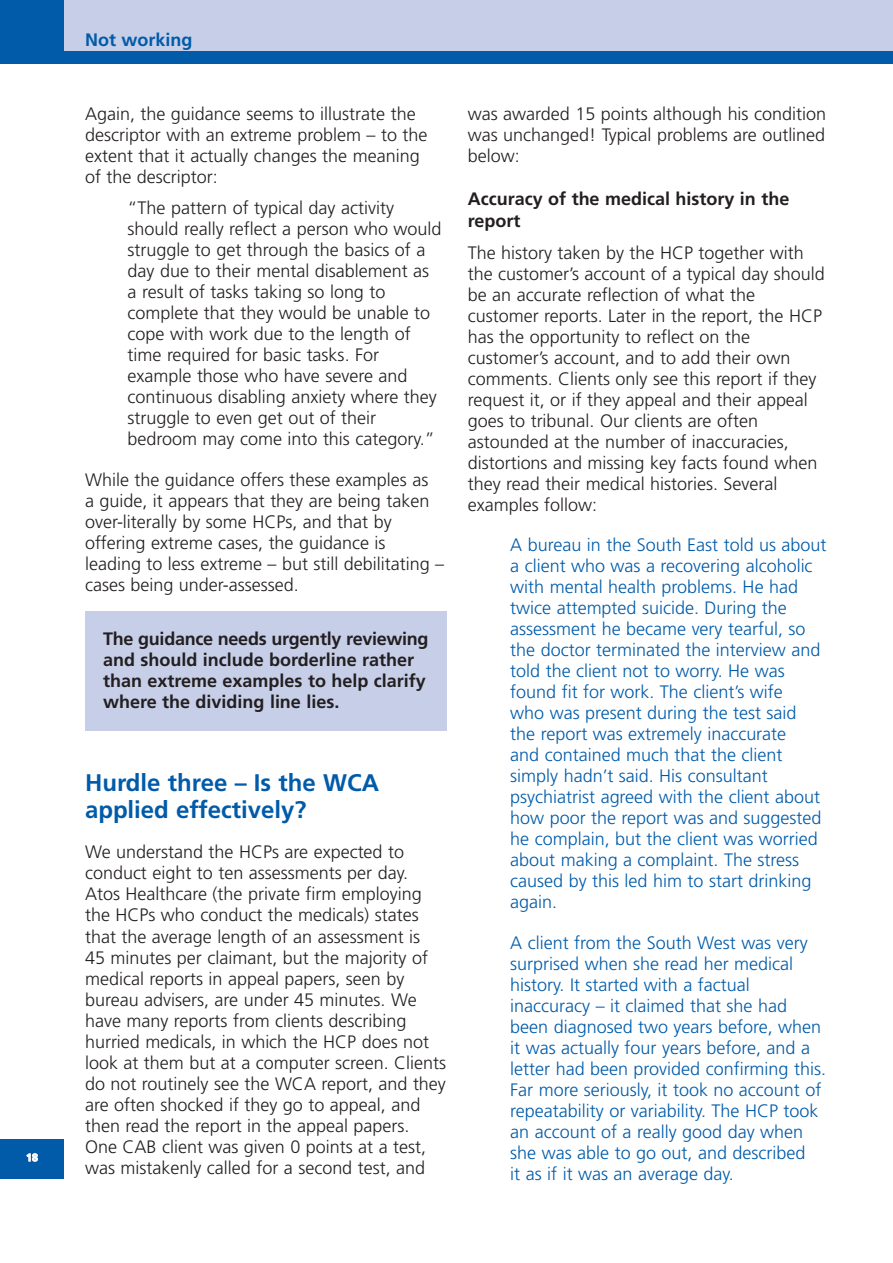
<style>
.page{position:relative;width:893px;height:1263px;background:#fff}
.page>*{position:absolute;margin:0;border:0;box-sizing:border-box;transform-origin:0 0}
.t1{font:700 24px/27px "Frutiger";color:#015ba9}
.t2{font:300 18px/21px "Frutiger";color:#231f20}
.t3{font:300 18px/21px "Frutiger";color:#015ba9}
.t4{font:700 18px/21px "Frutiger";color:#231f20}
.t5{font:700 18px "Frutiger";color:#015ba9}
.t6{font:700 10.5px "Frutiger";color:#fff}
</style>
<div class="page">
<div style="left:0;top:0;width:893px;height:64px;background:#015ba9"></div>
<div style="left:0;top:1139px;width:64px;height:39px;background:#015ba9"></div>
<div style="left:64px;top:0;width:829px;height:51px;background:#c6cee8"></div>
<div style="left:85px;top:612px;width:361px;height:119px;background:#c6cee8"></div>
<p class="t6" style="left:26px;top:1153px;width:13px">18</p>
<p class="t5" style="left:85px;top:32px;width:109px">Not working</p>
<p class="t2" style="left:85px;top:104px;width:344px">Again, the guidance seems to illustrate the descriptor with an extreme problem – to the extent that it actually changes the meaning of the descriptor:</p>
<p class="t2" style="left:128px;top:199px;width:315px">“The pattern of typical day activity should really reflect a person who would struggle to get through the basics of a day due to their mental disablement as a result of tasks taking so long to complete that they would be unable to cope with work due to the length of time required for basic tasks. For example those who have severe and continuous disabling anxiety where they struggle to even get out of their bedroom may come into this category.”</p>
<p class="t2" style="left:85px;top:471px;width:361px">While the guidance offers these examples as<br>a guide, it appears that they are being taken over-literally by some HCPs, and that by offering extreme cases, the guidance is leading to less extreme – but still debilitating – cases being under-assessed.</p>
<p class="t4" style="left:103px;top:629px;width:327px">The guidance needs urgently reviewing and should include borderline rather than extreme examples to help clarify where the dividing line lies.</p>
<h1 class="t1" style="left:85px;top:771px;width:296px">Hurdle three – Is the WCA applied effectively?</h1>
<p class="t2" style="left:85px;top:843px;width:363px">We understand the HCPs are expected to conduct eight to ten assessments per day.<br>Atos Healthcare (the private firm employing the HCPs who conduct the medicals) states that the average length of an assessment is<br>45 minutes per claimant, but the majority of medical reports in appeal papers, seen by bureau advisers, are under 45 minutes. We have many reports from clients describing hurried medicals, in which the HCP does not look at them but at a computer screen. Clients do not routinely see the WCA report, and they are often shocked if they go to appeal, and then read the report in the appeal papers.<br>One CAB client was given 0 points at a test, was mistakenly called for a second test, and</p>
<p class="t2" style="left:468px;top:104px;width:360px;text-align:justify">was awarded 15 points although his condition was unchanged! Typical problems are outlined below:</p>
<p class="t4" style="left:468px;top:190px;width:323px;line-height:21.8px">Accuracy of the medical history in the report</p>
<p class="t2" style="left:468px;top:243px;width:359px">The history taken by the HCP together with the customer’s account of a typical day should be an accurate reflection of what the customer reports. Later in the report, the HCP has the opportunity to reflect on the customer’s account, and to add their own comments. Clients only see this report if they request it, or if they appeal and their appeal goes to tribunal. Our clients are often astounded at the number of inaccuracies, distortions and missing key facts found when they read their medical histories. Several examples follow:</p>
<p class="t3" style="left:510px;top:536px;width:318px">A bureau in the South East told us about a client who was a recovering alcoholic with mental health problems. He had twice attempted suicide. During the assessment he became very tearful, so the doctor terminated the interview and told the client not to worry. He was found fit for work. The client’s wife<br>who was present during the test said<br>the report was extremely inaccurate<br>and contained much that the client simply hadn’t said. His consultant psychiatrist agreed with the client about how poor the report was and suggested he complain, but the client was worried about making a complaint. The stress caused by this led him to start drinking again.</p>
<p class="t3" style="left:510px;top:933px;width:317px">A client from the South West was very surprised when she read her medical history. It started with a factual inaccuracy – it claimed that she had been diagnosed two years before, when it was actually four years before, and a letter had been provided confirming this.<br>Far more seriously, it took no account of repeatability or variability. The HCP took an account of a really good day when she was able to go out, and described<br>it as if it was an average day.</p>
</div>
